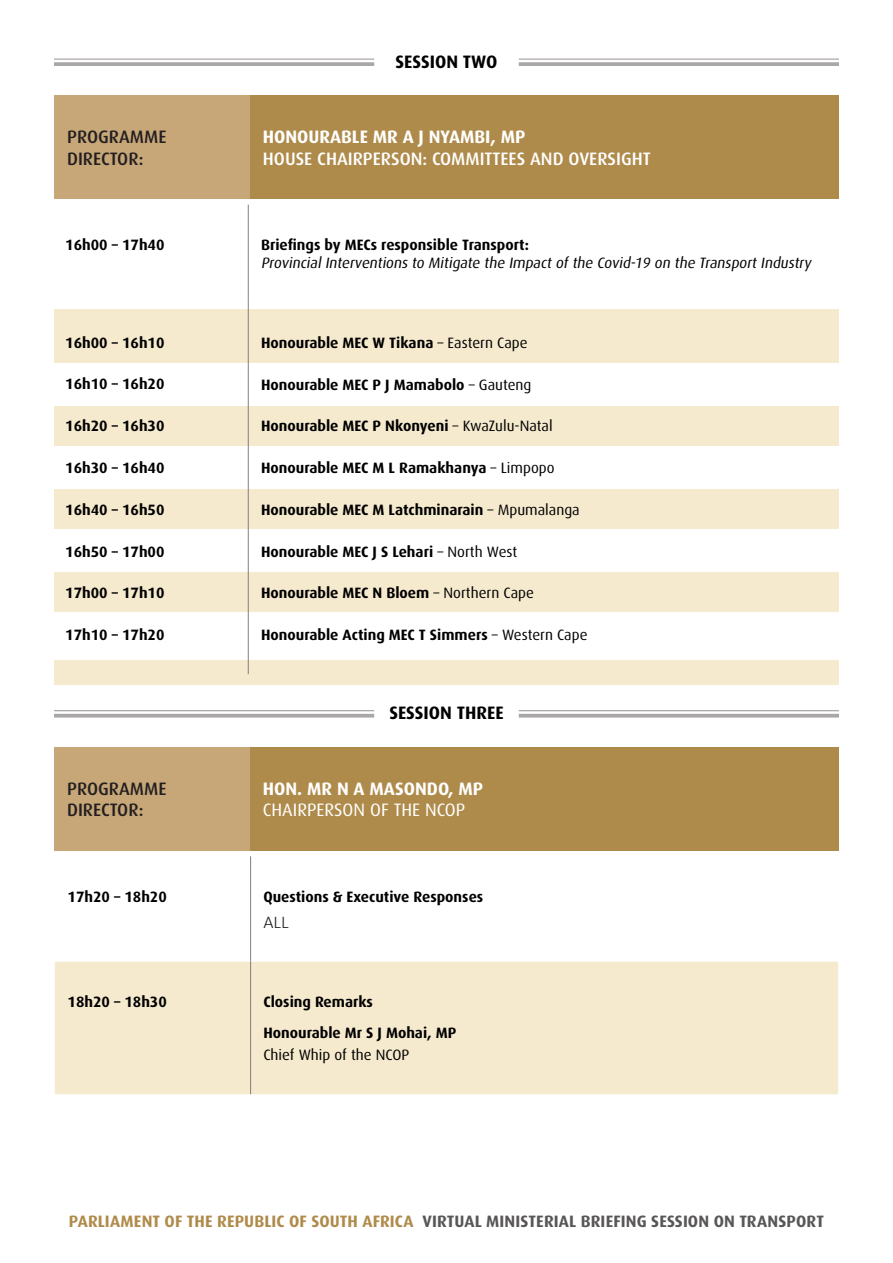
<style>
.page{position:relative;width:893px;height:1263px;background:#fff}
.page>*{position:absolute;margin:0;border:0;box-sizing:border-box;transform-origin:0 0}
.t1{font:700 18px "Dax";color:#fff}
.t2{font:500 18px "Dax";color:#fff}
.t3{font:500 18px/21.6px "Dax";color:#231f20}
.t4{font:700 18px "Dax";color:#000}
.t5{font:18px "Dax";color:#fff}
.t6{font:300 18px "Calibri";color:#231f20}
.t7{font:700 16.5px "Dax";letter-spacing:.005em;color:#585657}
.DAX{font:700 15px "Dax";color:#000}
.DAX-2{font:italic 15px/18px "Dax";color:#000}
.DAX-3{font:15px "Dax";color:#000}
.s1{font-weight:700;font-style:normal}
.s2{font-weight:400}
.s3{color:#af8b4b}
</style>
<div class="page">
<div style="left:54px;top:310px;width:785px;height:53px;background:#f6eace"></div>
<div style="left:54px;top:406px;width:785px;height:40px;background:#f6eace"></div>
<div style="left:54px;top:489px;width:785px;height:40px;background:#f6eace"></div>
<div style="left:54px;top:573px;width:785px;height:39px;background:#f6eace"></div>
<div style="left:54px;top:660px;width:785px;height:25px;background:#f6eace"></div>
<div style="left:54px;top:95px;width:196px;height:104px;background:#c7a778"></div>
<div style="left:250px;top:95px;width:589px;height:104px;background:#af8b4b"></div>
<hr style="left:248px;top:205px;width:1px;height:97px;background:#808080">
<hr style="left:248px;top:302px;width:1px;height:372px;background:#808080">
<div style="left:54px;top:747px;width:196px;height:103px;background:#c7a778"></div>
<div style="left:250px;top:747px;width:589px;height:103px;background:#af8b4b"></div>
<div style="left:55px;top:962px;width:783px;height:132px;background:#f6eace"></div>
<hr style="left:250px;top:856px;width:1px;height:106px;background:#808080">
<hr style="left:250px;top:962px;width:1px;height:132px;background:#808080">
<hr style="left:519px;top:59px;width:320px;height:1px;background:#aaa7a8">
<svg style="left:519px;top:62px;width:320px;height:4px"></svg>
<hr style="left:54px;top:59px;width:320px;height:1px;background:#aaa7a8">
<svg style="left:54px;top:62px;width:320px;height:4px"></svg>
<hr style="left:519px;top:710px;width:320px;height:1px;background:#aaa7a8">
<hr style="left:519px;top:714px;width:320px;height:3px;background:#aaa7a8">
<hr style="left:54px;top:710px;width:320px;height:1px;background:#aaa7a8">
<hr style="left:54px;top:714px;width:320px;height:3px;background:#aaa7a8">
<p class="t4" style="left:395px;top:51px;width:103px">SESSION TWO</p>
<p class="t3" style="left:67px;top:126px;width:101px">PROGRAMME<br>DIRECTOR:</p>
<p class="t1" style="left:263px;top:127px;width:264px">HONOURABLE MR A J NYAMBI, MP</p>
<p class="t2" style="left:263px;top:148px;width:389px">HOUSE CHAIRPERSON: COMMITTEES AND OVERSIGHT</p>
<p class="DAX" style="left:65px;top:236px;width:101px">16h00 – 17h40</p>
<p class="DAX-2" style="left:261px;top:236px;width:554px"><span class="s1">Briefings by MECs responsible Transport:<br></span>Provincial Interventions to Mitigate the Impact of the Covid-19 on the Transport Industry</p>
<p class="DAX" style="left:65px;top:334px;width:101px">16h00 – 16h10</p>
<p class="DAX" style="left:65px;top:376px;width:101px">16h10 – 16h20</p>
<p class="DAX" style="left:65px;top:418px;width:101px">16h20 – 16h30</p>
<p class="DAX" style="left:65px;top:459px;width:101px">16h30 – 16h40</p>
<p class="DAX" style="left:65px;top:501px;width:101px">16h40 – 16h50</p>
<p class="DAX" style="left:65px;top:543px;width:101px">16h50 – 17h00</p>
<p class="DAX" style="left:65px;top:585px;width:101px">17h00 – 17h10</p>
<p class="DAX" style="left:65px;top:626px;width:101px">17h10 – 17h20</p>
<p class="DAX" style="left:261px;top:334px;width:268px">Honourable MEC W Tikana <span class="s2">– Eastern Cape</span></p>
<p class="DAX" style="left:261px;top:376px;width:272px">Honourable MEC P J Mamabolo <span class="s2">– Gauteng</span></p>
<p class="DAX" style="left:261px;top:418px;width:293px">Honourable MEC P Nkonyeni <span class="s2">– KwaZulu-Natal</span></p>
<p class="DAX" style="left:261px;top:459px;width:295px">Honourable MEC M L Ramakhanya <span class="s2">– Limpopo</span></p>
<p class="DAX" style="left:261px;top:501px;width:320px">Honourable MEC M Latchminarain <span class="s2">– Mpumalanga</span></p>
<p class="DAX" style="left:261px;top:543px;width:258px">Honourable MEC J S Lehari <span class="s2">– North West</span></p>
<p class="DAX" style="left:261px;top:585px;width:274px">Honourable MEC N Bloem <span class="s2">– Northern Cape</span></p>
<p class="DAX" style="left:261px;top:626px;width:328px">Honourable Acting MEC T Simmers <span class="s2">– Western Cape</span></p>
<p class="t4" style="left:389px;top:703px;width:116px">SESSION THREE</p>
<p class="t3" style="left:67px;top:778px;width:101px">PROGRAMME<br>DIRECTOR:</p>
<p class="t1" style="left:263px;top:778px;width:222px">HON. MR N A MASONDO, MP</p>
<p class="t5" style="left:263px;top:800px;width:204px">CHAIRPERSON OF THE NCOP</p>
<p class="DAX" style="left:68px;top:888px;width:101px">17h20 – 18h20</p>
<p class="DAX" style="left:263px;top:888px;width:221px">Questions &amp; Executive Responses</p>
<p class="t6" style="left:263px;top:910px;width:27px">ALL</p>
<p class="DAX" style="left:68px;top:993px;width:101px">18h20 – 18h30</p>
<p class="DAX" style="left:263px;top:993px;width:111px">Closing Remarks</p>
<p class="DAX" style="left:263px;top:1024px;width:195px">Honourable Mr S J Mohai, MP</p>
<p class="DAX-3" style="left:263px;top:1047px;width:147px">Chief Whip of the NCOP</p>
<p class="t7" style="left:69px;top:1212px;width:757px"><span class="s3">PARLIAMENT OF THE REPUBLIC OF SOUTH AFRICA</span> VIRTUAL MINISTERIAL BRIEFING SESSION ON TRANSPORT</p>
</div>
